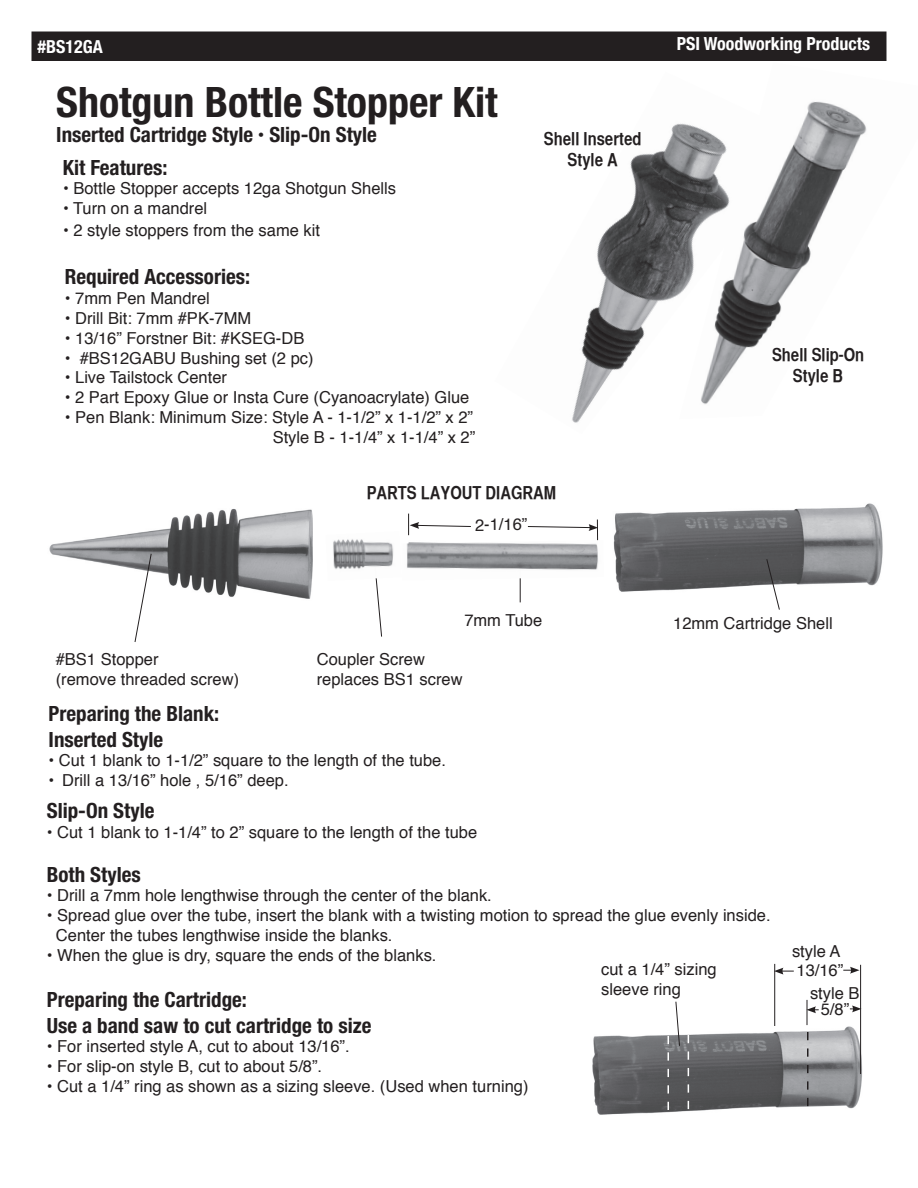
<style>
.page{position:relative;width:918px;height:1188px;background:#fff}
.page>*{position:absolute;margin:0;border:0;box-sizing:border-box;transform-origin:0 0}
.t1{font:700 condensed 42px "Helvetica Neue";color:#231f20}
.t2{font:700 condensed 21px/25.2px "Helvetica Neue";color:#231f20}
.t3{font:18px/21.6px "Helvetica CY Bold";color:#231f20;text-align:center}
.t4{font:700 condensed 18px "Helvetica Neue";color:#fff}
.t5{font:700 condensed 18px "Helvetica Neue";color:#fff}
.t6{font:16.5px/19.8px "Helvetica";color:#231f20}
.s1{font-size:12px}
</style>
<div class="page">
<img style="left:49px;top:503px;width:834px;height:100px">
<img style="left:592px;top:988px;width:270px;height:127px">
<div style="left:32px;top:32px;width:854px;height:28px;background:#231f20"></div>
<div style="left:32px;top:32px;width:854px;height:29px;border:2px solid #231f20"></div>
<img style="left:572px;top:123px;width:107px;height:300px">
<img style="left:679px;top:101px;width:188px;height:304px">
<svg style="left:134px;top:553px;width:18px;height:89px"></svg>
<svg style="left:374px;top:581px;width:8px;height:56px"></svg>
<svg style="left:766px;top:558px;width:14px;height:52px"></svg>
<hr style="left:520px;top:566px;width:1px;height:36px;background:#231f20">
<svg style="left:807px;top:1032px;width:1px;height:74px"></svg>
<svg style="left:668px;top:1036px;width:1px;height:74px"></svg>
<svg style="left:688px;top:1035px;width:1px;height:74px"></svg>
<hr style="left:774px;top:964px;width:1px;height:62px;background:#231f20">
<hr style="left:860px;top:965px;width:1px;height:109px;background:#231f20">
<svg style="left:774px;top:968px;width:20px;height:7px"></svg>
<svg style="left:843px;top:967px;width:17px;height:7px"></svg>
<svg style="left:807px;top:1000px;width:12px;height:25px"></svg>
<svg style="left:850px;top:1005px;width:11px;height:7px"></svg>
<svg style="left:675px;top:1001px;width:5px;height:46px"></svg>
<svg style="left:408px;top:514px;width:64px;height:21px"></svg>
<svg style="left:527px;top:520px;width:71px;height:20px"></svg>
<img style="left:326px;top:531px;width:76px;height:50px">
<img style="left:402px;top:540px;width:202px;height:40px">
<p class="t5" style="left:38px;top:36px;width:67px">#BS12GA</p>
<p class="t4" style="left:677px;top:33px;width:195px">PSI Woodworking Products</p>
<h1 class="t1" style="left:56px;top:77px;width:443px">Shotgun Bottle Stopper Kit</h1>
<p class="t2" style="left:56px;top:122px;width:322px">Inserted Cartridge Style <span class="s1">•</span> Slip-On Style</p>
<p class="t3" style="left:544px;top:127px;width:99px">Shell Inserted<br>Style A</p>
<p class="t2" style="left:63px;top:154px;width:106px">Kit Features:</p>
<p class="t6" style="left:63px;top:179px;width:335px">• Bottle Stopper accepts 12ga Shotgun Shells</p>
<p class="t6" style="left:63px;top:199px;width:146px">• Turn on a mandrel</p>
<p class="t6" style="left:63px;top:221px;width:259px">• 2 style stoppers from the same kit</p>
<p class="t2" style="left:65px;top:264px;width:187px">Required Accessories:</p>
<p class="t6" style="left:65px;top:289px;width:147px">• 7mm Pen Mandrel</p>
<p class="t6" style="left:65px;top:309px;width:188px">• Drill Bit: 7mm #PK-7MM</p>
<p class="t6" style="left:65px;top:329px;width:241px">• 13/16” Forstner Bit: #KSEG-DB</p>
<p class="t6" style="left:65px;top:349px;width:250px">• #BS12GABU Bushing set (2 pc)</p>
<p class="t6" style="left:65px;top:368px;width:164px">• Live Tailstock Center</p>
<p class="t6" style="left:65px;top:388px;width:406px">• 2 Part Epoxy Glue or Insta Cure (Cyanoacrylate) Glue</p>
<p class="t6" style="left:65px;top:408px;width:412px;text-align:right">• Pen Blank: Minimum Size: Style A - 1-1/2” x 1-1/2” x 2”<br>Style B - 1-1/4” x 1-1/4” x 2”</p>
<p class="t3" style="left:367px;top:482px;width:191px">PARTS LAYOUT DIAGRAM</p>
<p class="t6" style="left:475px;top:516px;width:54px;rotate:-1deg">2-1/16”</p>
<p class="t3" style="left:772px;top:343px;width:94px">Shell Slip-On<br>Style B</p>
<p class="t6" style="left:464px;top:610px;width:79px">7mm Tube</p>
<p class="t6" style="left:673px;top:614px;width:161px">12mm Cartridge Shell</p>
<p class="t6" style="left:56px;top:650px;width:185px">#BS1 Stopper<br>(remove threaded screw)</p>
<p class="t6" style="left:317px;top:650px;width:147px">Coupler Screw replaces BS1 screw</p>
<p class="t2" style="left:49px;top:701px;width:172px">Preparing the Blank:<br>Inserted Style</p>
<p class="t6" style="left:49px;top:751px;width:399px">• Cut 1 blank to 1-1/2” square to the length of the tube.</p>
<p class="t6" style="left:49px;top:771px;width:242px">• Drill a 13/16” hole , 5/16” deep.</p>
<p class="t2" style="left:47px;top:798px;width:109px">Slip-On Style</p>
<p class="t6" style="left:47px;top:823px;width:432px">• Cut 1 blank to 1-1/4” to 2” square to the length of the tube</p>
<p class="t2" style="left:47px;top:861px;width:96px">Both Styles</p>
<p class="t6" style="left:47px;top:886px;width:447px">• Drill a 7mm hole lengthwise through the center of the blank.</p>
<p class="t6" style="left:56px;top:906px;width:716px;text-indent:-9px">• Spread glue over the tube, insert the blank with a twisting motion to spread the glue evenly inside.<br>Center the tubes lengthwise inside the blanks.</p>
<p class="t6" style="left:47px;top:945px;width:391px">• When the glue is dry, square the ends of the blanks.</p>
<p class="t6" style="left:601px;top:960px;width:117px">cut a 1/4” sizing sleeve ring</p>
<p class="t2" style="left:47px;top:987px;width:326px">Preparing the Cartridge:<br>Use a band saw to cut cartridge to size</p>
<p class="t6" style="left:47px;top:1037px;width:304px">• For inserted style A, cut to about 13/16”.</p>
<p class="t6" style="left:47px;top:1057px;width:277px">• For slip-on style B, cut to about 5/8”.</p>
<p class="t6" style="left:47px;top:1077px;width:483px">• Cut a 1/4” ring as shown as a sizing sleeve. (Used when turning)</p>
<p class="t6" style="left:792px;top:942px;width:50px">style A</p>
<p class="t6" style="left:810px;top:984px;width:51px">style B</p>
<p class="t6" style="left:796px;top:961px;width:48px">13/16”</p>
<p class="t6" style="left:821px;top:1000px;width:30px">5/8”</p>
</div>
